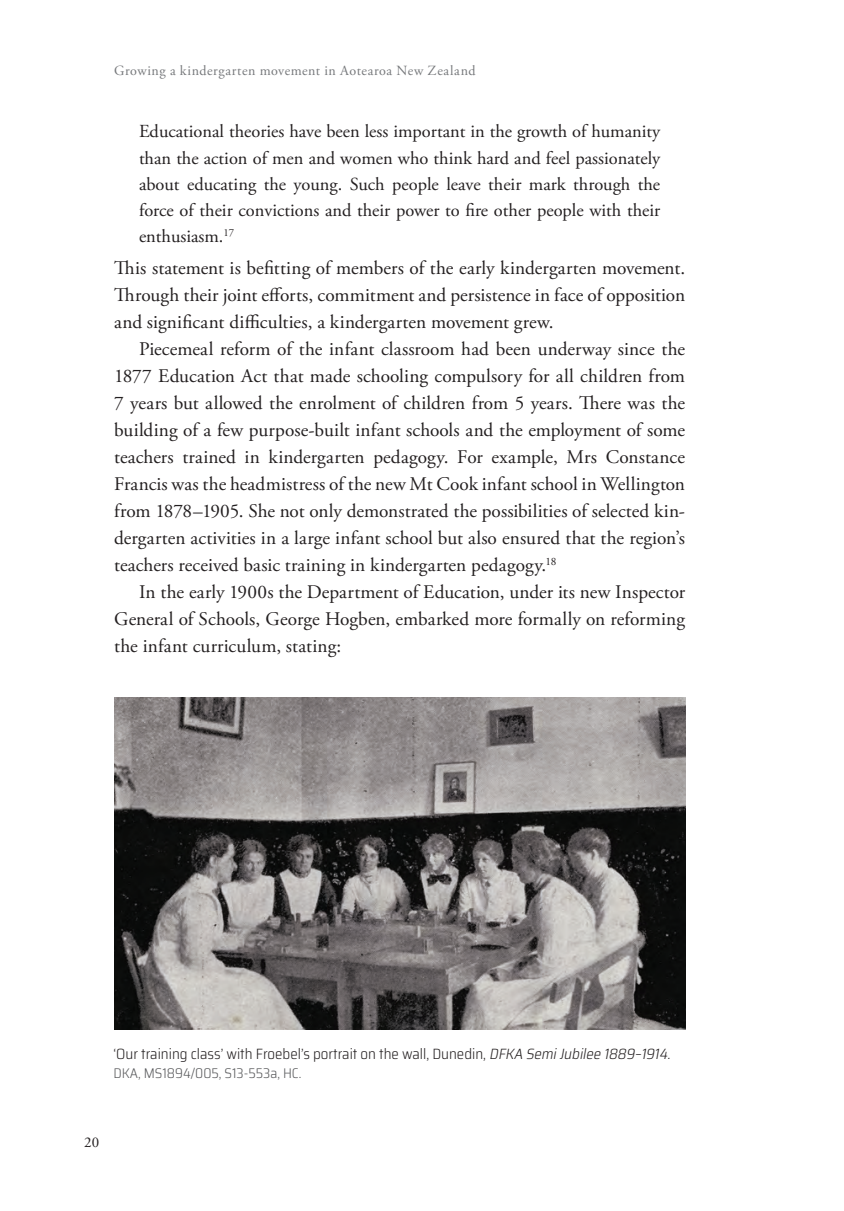
<style>
.page{position:relative;width:844px;height:1211px;background:#fff}
.page>*{position:absolute;margin:0;border:0;box-sizing:border-box;transform-origin:0 0}
.t1{font:19.25px/26.9px "Adobe Garamond Pro";letter-spacing:.005em;color:#231f20;text-align:justify}
.t2{font:18.38px/26.2px "Adobe Garamond Pro";color:#231f20;text-align:justify}
.t3{font:300 semi-condensed 14.88px "Saira";color:#231f20}
.t4{font:14.88px "Adobe Garamond Pro";color:#231f20}
.t5{font:14px "Adobe Garamond Pro";letter-spacing:.035em;color:#76787b}
.t6{font:300 semi-condensed 14px "Saira";color:#57585a}
.s1{font-style:italic}
</style>
<div class="page">
<img style="left:114px;top:697px;width:571px;height:332px">
<p class="t5" style="left:114px;top:62px;width:363px">Growing a kindergarten movement in Aotearoa New Zealand</p>
<p class="t2" style="left:139px;top:119px;width:522px">Educational theories have been less important in the growth of humanity than the action of men and women who think hard and feel passionately about educating the young. Such people leave their mark through the force of their convictions and their power to fire other people with their enthusiasm.<sup>17</sup></p>
<p class="t1" style="left:114px;top:255px;width:572px">This statement is befitting of members of the early kindergarten movement.<br>Through their joint efforts, commitment and persistence in face of opposition and significant difficulties, a kindergarten movement grew.</p>
<p class="t1" style="left:114px;top:336px;width:572px;text-indent:25px">Piecemeal reform of the infant classroom had been underway since the 1877 Education Act that made schooling compulsory for all children from 7 years but allowed the enrolment of children from 5 years. There was the building of a few purpose-built infant schools and the employment of some teachers trained in kindergarten pedagogy. For example, Mrs Constance Francis was the headmistress of the new Mt Cook infant school in Wellington from 1878–1905. She not only demonstrated the possibilities of selected kin&shy;dergarten activities in a large infant school but also ensured that the region’s teachers received basic training in kindergarten pedagogy.<sup>18</sup></p>
<p class="t1" style="left:114px;top:579px;width:572px;text-indent:25px">In the early 1900s the Department of Education, under its new Inspector General of Schools, George Hogben, embarked more formally on reforming the infant curriculum, stating:</p>
<p class="t3" style="left:113px;top:1043px;width:561px">‘Our training class’ with Froebel’s portrait on the wall, Dunedin, <span class="s1">DFKA SemiJubilee 1889–1914.</span></p>
<p class="t6" style="left:113px;top:1062px;width:189px">DKA, MS1894/005, S13-553a, HC.</p>
<p class="t4" style="left:84px;top:1133px;width:16px">20</p>
</div>
